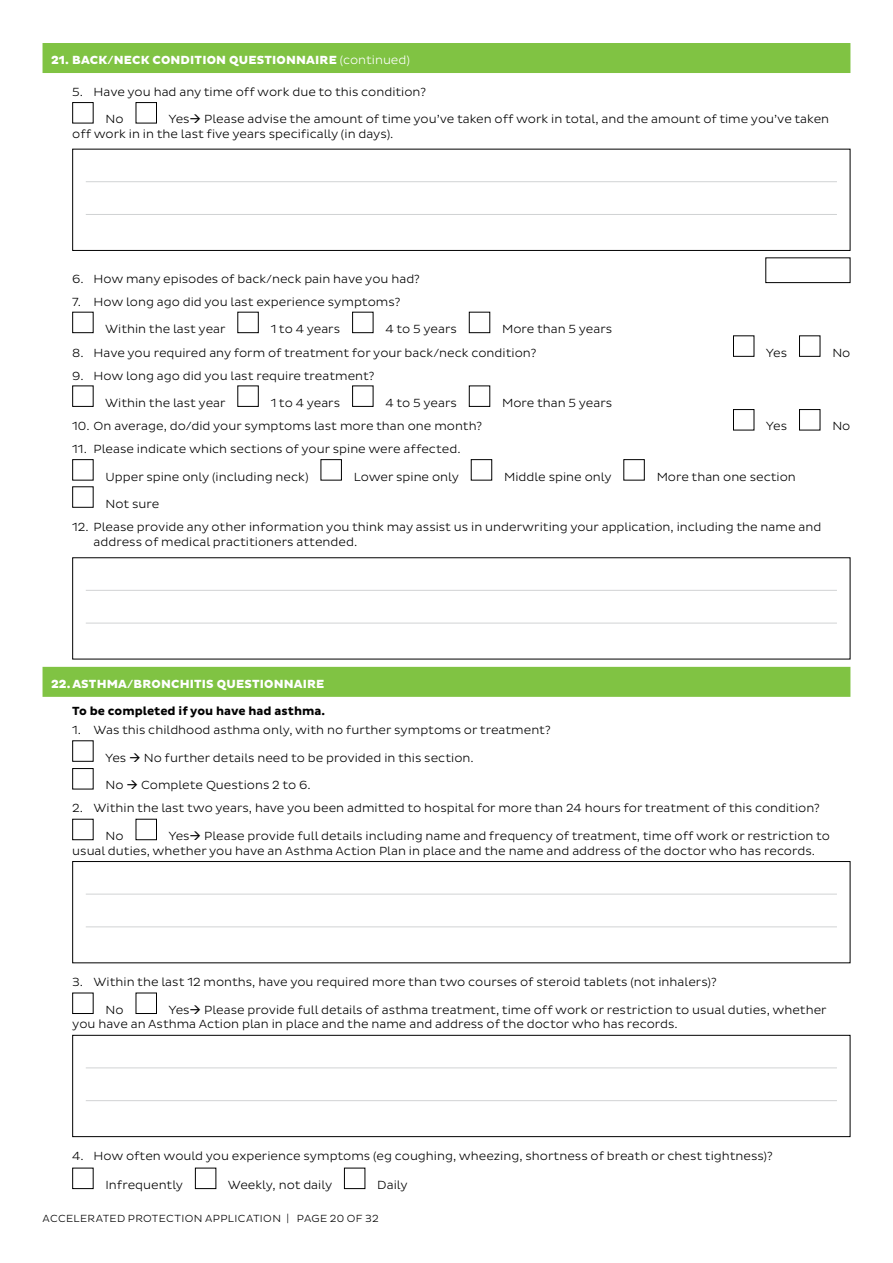
<style>
.page{position:relative;width:893px;height:1263px;background:#fff}
.page>*{position:absolute;margin:0;border:0;box-sizing:border-box;transform-origin:0 0}
.t1{font:300 12px/14.4px "Pluto Sans";color:#000}
.t2{font:800 12px "Pluto Sans";letter-spacing:.015em;color:#fff}
.t3{font:700 12px "Pluto Sans";color:#000}
.t4{font:300 10.5px "Pluto Sans";letter-spacing:.03em;color:#000}
.s1{font-weight:300}
</style>
<div class="page">
<div style="left:43px;top:43px;width:807px;height:30px;background:#80c343"></div>
<div style="left:43px;top:667px;width:807px;height:30px;background:#80c343"></div>
<div style="left:72px;top:102px;width:22px;height:21px;border:1px solid #000"></div>
<div style="left:136px;top:102px;width:21px;height:21px;border:1px solid #000"></div>
<hr style="left:86px;top:181px;width:751px;height:1px;background:#d1d3d4">
<hr style="left:86px;top:214px;width:751px;height:1px;background:#d1d3d4">
<div style="left:72px;top:149px;width:778px;height:102px;border:1px solid #000"></div>
<div style="left:765px;top:257px;width:85px;height:26px;border:1px solid #000"></div>
<div style="left:72px;top:312px;width:22px;height:21px;border:1px solid #000"></div>
<div style="left:237px;top:312px;width:22px;height:21px;border:1px solid #000"></div>
<div style="left:352px;top:312px;width:21px;height:21px;border:1px solid #000"></div>
<div style="left:469px;top:312px;width:21px;height:21px;border:1px solid #000"></div>
<div style="left:733px;top:335px;width:21px;height:22px;border:1px solid #000"></div>
<div style="left:799px;top:335px;width:21px;height:22px;border:1px solid #000"></div>
<div style="left:72px;top:385px;width:22px;height:22px;border:1px solid #000"></div>
<div style="left:237px;top:385px;width:22px;height:22px;border:1px solid #000"></div>
<div style="left:352px;top:385px;width:21px;height:22px;border:1px solid #000"></div>
<div style="left:469px;top:385px;width:21px;height:22px;border:1px solid #000"></div>
<div style="left:733px;top:409px;width:21px;height:21px;border:1px solid #000"></div>
<div style="left:799px;top:409px;width:21px;height:21px;border:1px solid #000"></div>
<div style="left:72px;top:459px;width:22px;height:21px;border:1px solid #000"></div>
<div style="left:321px;top:459px;width:21px;height:21px;border:1px solid #000"></div>
<div style="left:471px;top:459px;width:21px;height:21px;border:1px solid #000"></div>
<div style="left:623px;top:459px;width:22px;height:21px;border:1px solid #000"></div>
<div style="left:72px;top:486px;width:22px;height:22px;border:1px solid #000"></div>
<hr style="left:86px;top:590px;width:751px;height:1px;background:#d1d3d4">
<hr style="left:86px;top:623px;width:751px;height:1px;background:#d1d3d4">
<div style="left:72px;top:740px;width:22px;height:22px;border:1px solid #000"></div>
<div style="left:72px;top:768px;width:22px;height:21px;border:1px solid #000"></div>
<div style="left:72px;top:819px;width:22px;height:21px;border:1px solid #000"></div>
<div style="left:136px;top:819px;width:21px;height:21px;border:1px solid #000"></div>
<hr style="left:86px;top:894px;width:751px;height:1px;background:#d1d3d4">
<hr style="left:86px;top:927px;width:751px;height:1px;background:#d1d3d4">
<div style="left:72px;top:861px;width:778px;height:102px;border:1px solid #000"></div>
<div style="left:72px;top:993px;width:22px;height:21px;border:1px solid #000"></div>
<div style="left:136px;top:993px;width:21px;height:21px;border:1px solid #000"></div>
<hr style="left:86px;top:1068px;width:751px;height:1px;background:#d1d3d4">
<hr style="left:86px;top:1100px;width:751px;height:1px;background:#d1d3d4">
<div style="left:72px;top:1035px;width:778px;height:102px;border:1px solid #000"></div>
<div style="left:72px;top:1168px;width:22px;height:21px;border:1px solid #000"></div>
<div style="left:195px;top:1168px;width:21px;height:21px;border:1px solid #000"></div>
<div style="left:344px;top:1168px;width:21px;height:21px;border:1px solid #000"></div>
<p class="t2" style="left:51px;top:53px;width:361px">21. BACK/NECK CONDITION QUESTIONNAIRE <span class="s1">(continued)</span></p>
<p class="t1" style="left:72px;top:85px;width:355px">5. Have you had any time off work due to this condition?</p>
<p class="t1" style="left:106px;top:112px;width:20px">No</p>
<p class="t1" style="left:72px;top:112px;width:758px;text-indent:96px">Yes→ Please advise the amount of time you’ve taken off work in total, and the amount of time you’ve taken off work in in the last five years specifically (in days).</p>
<p class="t1" style="left:72px;top:272px;width:349px">6. How many episodes of back/neck pain have you had?</p>
<p class="t1" style="left:72px;top:295px;width:330px">7. How long ago did you last experience symptoms?</p>
<p class="t1" style="left:105px;top:322px;width:122px">Within the last year</p>
<p class="t1" style="left:271px;top:322px;width:71px">1 to 4 years</p>
<p class="t1" style="left:385px;top:322px;width:73px">4 to 5 years</p>
<p class="t1" style="left:502px;top:322px;width:112px">More than 5 years</p>
<p class="t1" style="left:72px;top:346px;width:466px">8. Have you required any form of treatment for your back/neck condition?</p>
<p class="t1" style="left:766px;top:346px;width:23px">Yes</p>
<p class="t1" style="left:832px;top:346px;width:20px">No</p>
<p class="t1" style="left:72px;top:368px;width:304px">9. How long ago did you last require treatment?</p>
<p class="t1" style="left:105px;top:396px;width:122px">Within the last year</p>
<p class="t1" style="left:271px;top:396px;width:71px">1 to 4 years</p>
<p class="t1" style="left:385px;top:396px;width:73px">4 to 5 years</p>
<p class="t1" style="left:502px;top:396px;width:112px">More than 5 years</p>
<p class="t1" style="left:72px;top:419px;width:411px">10. On average, do/did your symptoms last more than one month?</p>
<p class="t1" style="left:766px;top:419px;width:23px">Yes</p>
<p class="t1" style="left:832px;top:419px;width:20px">No</p>
<p class="t1" style="left:72px;top:442px;width:390px">11. Please indicate which sections of your spine were affected.</p>
<p class="t1" style="left:106px;top:469px;width:204px">Upper spine only (including neck)</p>
<p class="t1" style="left:354px;top:469px;width:107px">Lower spine only</p>
<p class="t1" style="left:504px;top:469px;width:109px">Middle spine only</p>
<p class="t1" style="left:657px;top:469px;width:141px">More than one section</p>
<p class="t1" style="left:106px;top:496px;width:55px">Not sure</p>
<p class="t1" style="left:94px;top:519px;width:729px;line-height:15.9px;text-indent:-21px">12. Please provide any other information you think may assist us in underwriting your application, including the name and address of medical practitioners attended.</p>
<p class="t2" style="left:51px;top:677px;width:275px">22. ASTHMA/BRONCHITIS QUESTIONNAIRE</p>
<p class="t3" style="left:72px;top:704px;width:254px">To be completed if you have had asthma.</p>
<p class="t1" style="left:72px;top:723px;width:480px">1. Was this childhood asthma only, with no further symptoms or treatment?</p>
<p class="t1" style="left:105px;top:750px;width:370px">Yes → No further details need to be provided in this section.</p>
<p class="t1" style="left:106px;top:778px;width:207px">No → Complete Questions 2 to 6.</p>
<p class="t1" style="left:72px;top:801px;width:749px">2. Within the last two years, have you been admitted to hospital for more than 24 hours for treatment of this condition?</p>
<p class="t1" style="left:106px;top:829px;width:20px">No</p>
<p class="t1" style="left:72px;top:829px;width:759px;text-indent:96px">Yes→ Please provide full details including name and frequency of treatment, time off work or restriction to usual duties, whether you have an Asthma Action Plan in place and the name and address of the doctor who has records.</p>
<p class="t1" style="left:72px;top:975px;width:646px">3. Within the last 12 months, have you required more than two courses of steroid tablets (not inhalers)?</p>
<p class="t1" style="left:106px;top:1003px;width:20px">No</p>
<p class="t1" style="left:72px;top:1003px;width:756px;text-indent:96px">Yes→ Please provide full details of asthma treatment, time off work or restriction to usual duties, whether you have an Asthma Action plan in place and the name and address of the doctor who has records.</p>
<p class="t1" style="left:72px;top:1149px;width:702px">4. How often would you experience symptoms (eg coughing, wheezing, shortness of breath or chest tightness)?</p>
<p class="t1" style="left:106px;top:1178px;width:79px">Infrequently</p>
<p class="t1" style="left:228px;top:1178px;width:106px">Weekly, not daily</p>
<p class="t1" style="left:377px;top:1178px;width:32px">Daily</p>
<p class="t4" style="left:43px;top:1212px;width:338px">ACCELERATED PROTECTION APPLICATION | PAGE 20 OF 32</p>
</div>
